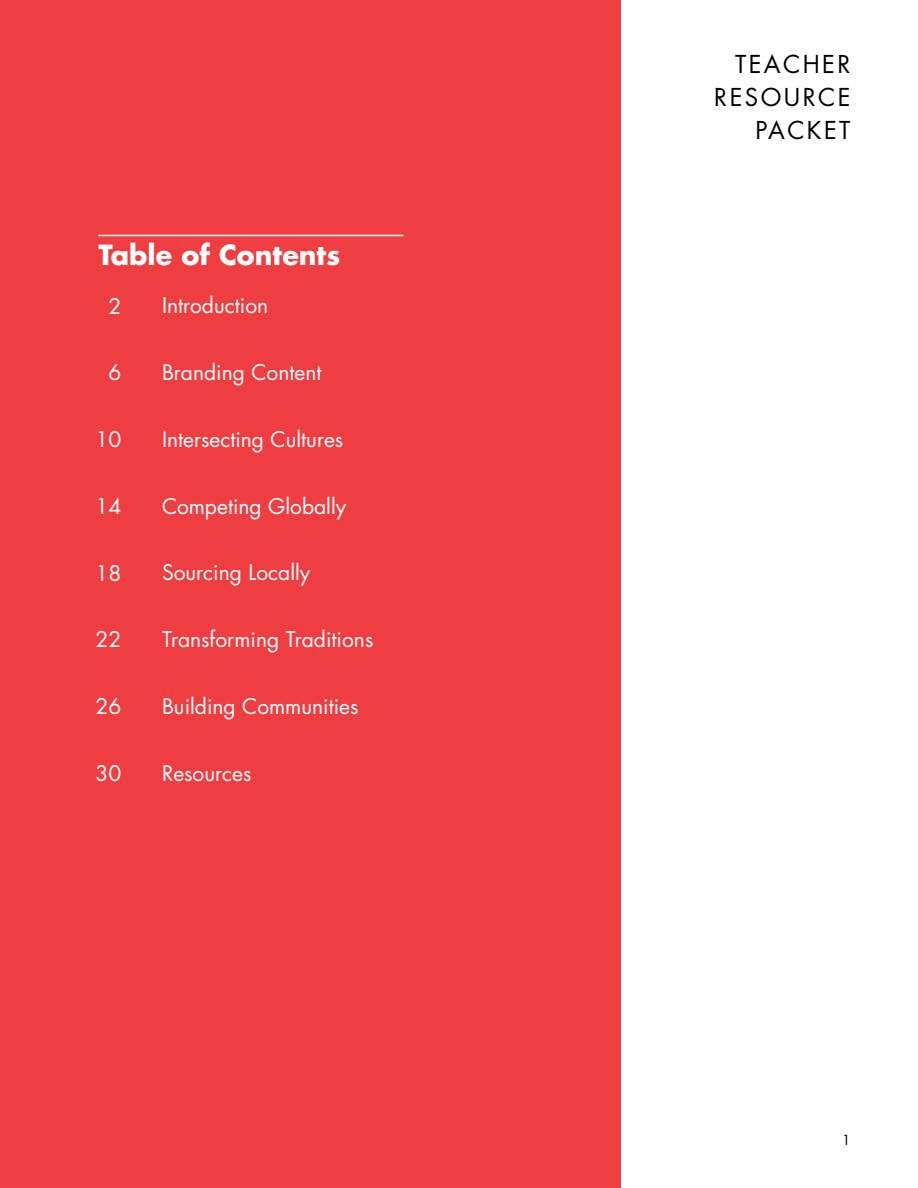
<style>
.page{position:relative;width:918px;height:1188px;background:#fff}
.page>*{position:absolute;margin:0;border:0;box-sizing:border-box;transform-origin:0 0}
.t1{font:700 27px "Futura";color:#fff}
.t2{font:24px/33px "Futura";letter-spacing:.1em;color:#000;text-align:right}
.t3{font:21px "Futura";color:#fff}
.t4{font:13.5px "Futura";color:#000}
</style>
<div class="page">
<div style="left:0;top:0;width:621px;height:1188px;background:#ef3e42"></div>
<hr style="left:98px;top:235px;width:305px;height:1px;background:#fff">
<p class="t1" style="left:98px;top:236px;width:243px">Table of Contents</p>
<p class="t3" style="left:162px;top:291px;width:108px">Introduction</p>
<p class="t3" style="left:109px;top:291px;width:14px">2</p>
<p class="t3" style="left:109px;top:358px;width:14px">6</p>
<p class="t3" style="left:162px;top:358px;width:161px">Branding Content</p>
<p class="t3" style="left:96px;top:425px;width:27px">10</p>
<p class="t3" style="left:162px;top:425px;width:183px">Intersecting Cultures</p>
<p class="t3" style="left:96px;top:492px;width:27px">14</p>
<p class="t3" style="left:162px;top:492px;width:186px">Competing Globally</p>
<p class="t3" style="left:96px;top:558px;width:27px">18</p>
<p class="t3" style="left:162px;top:558px;width:150px">Sourcing Locally</p>
<p class="t3" style="left:96px;top:625px;width:27px">22</p>
<p class="t3" style="left:162px;top:625px;width:213px">Transforming Traditions</p>
<p class="t3" style="left:96px;top:692px;width:27px">26</p>
<p class="t3" style="left:162px;top:692px;width:198px">Building Communities</p>
<p class="t3" style="left:96px;top:759px;width:27px">30</p>
<p class="t3" style="left:162px;top:759px;width:91px">Resources</p>
<p class="t2" style="left:714px;top:47px;width:138px">TEACHER<br>RESOURCE<br>PACKET</p>
<p class="t4" style="left:842px;top:1130px;width:10px">1</p>
</div>
